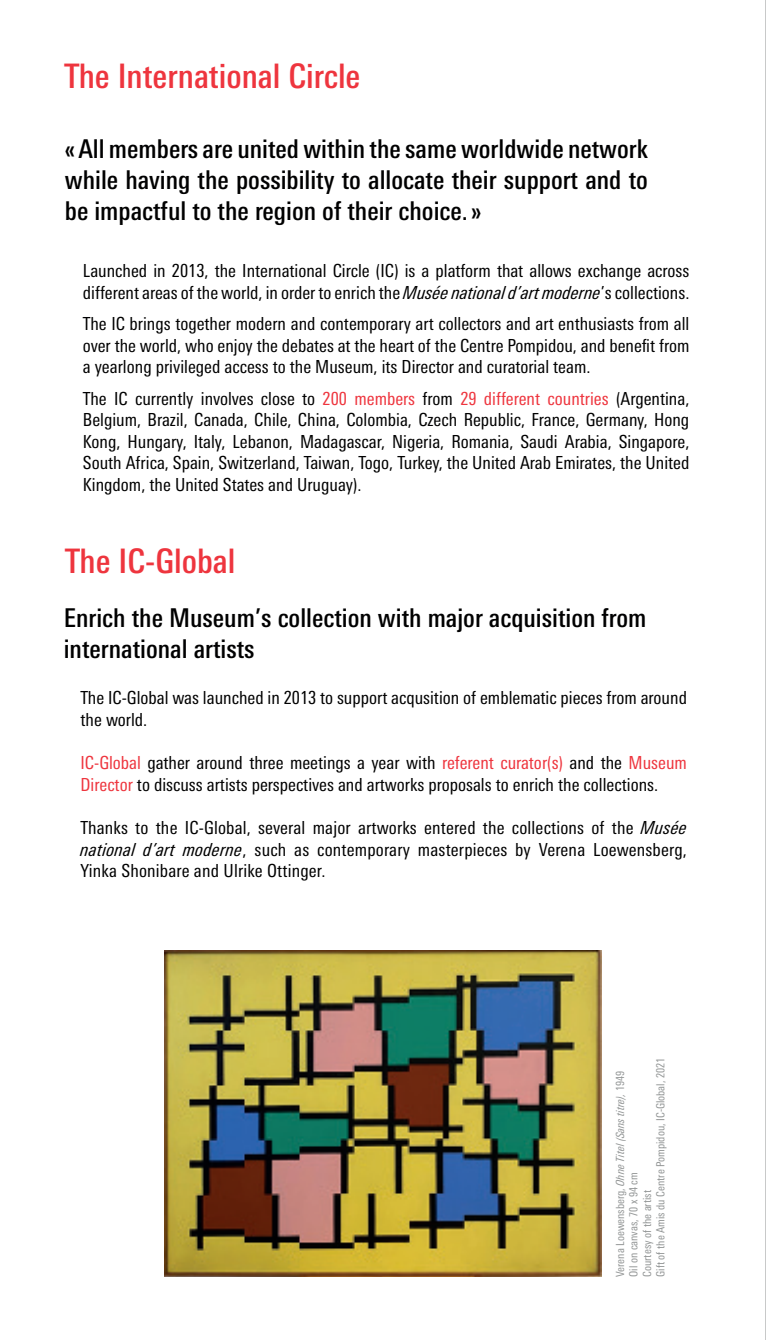
<style>
.page{position:relative;width:766px;height:1340px;background:#fff}
.page>*{position:absolute;margin:0;border:0;box-sizing:border-box;transform-origin:0 0}
.t1{font:500 condensed 33.75px "Univers Next Pro";color:#ee353e}
.t2{font:500 condensed 25.88px/31.1px "Univers Next Pro";color:#000001;text-align:justify}
.t3{font:condensed 18px/21.6px "Univers Next Pro";color:#000001}
.t4{font:condensed 11.25px/13.5px "Univers Next Pro";color:#929595}
.s1{font-style:italic}
.s2{color:#ee353e}
</style>
<div class="page">
<img style="left:165px;top:950px;width:436px;height:326px">
<hr style="left:765px;top:0;width:1px;height:1339px;background:#929595">
<h1 class="t1" style="left:64px;top:57px;width:298px">The International Circle</h1>
<h2 class="t2" style="left:65px;top:133px;width:584px">« All members are united within the same worldwide network while having the possibility to allocate their support and to be impactful to the region of their choice. »</h2>
<p class="t3" style="left:83px;top:260px;width:607px">Launched in 2013, the International Circle (IC) is a platform that allows exchange across different areas of the world, in order to enrich the <span class="s1">Musée national d’art moderne</span>’s collections.</p>
<p class="t3" style="left:83px;top:313px;width:608px;text-align:justify">The IC brings together modern and contemporary art collectors and art enthusiasts from all over the world, who enjoy the debates at the heart of the Centre Pompidou, and benefit from a yearlong privileged access to the Museum, its Director and curatorial team.</p>
<p class="t3" style="left:83px;top:387px;width:607px;text-align:justify">The IC currently involves close to <span class="s2">200 members</span> from <span class="s2">29 different countries</span> (Argentina, Belgium, Brazil, Canada, Chile, China, Colombia, Czech Republic, France, Germany, Hong Kong, Hungary, Italy, Lebanon, Madagascar, Nigeria, Romania, Saudi Arabia, Singapore, South Africa, Spain, Switzerland, Taiwan, Togo, Turkey, the United Arab Emirates, the United Kingdom, the United States and Uruguay).</p>
<h1 class="t1" style="left:65px;top:541px;width:172px">The IC-Global</h1>
<h2 class="t2" style="left:64px;top:602px;width:584px">Enrich the Museum’s collection with major acquisition from international artists</h2>
<p class="t3" style="left:81px;top:687px;width:607px">The IC-Global was launched in 2013 to support acqusition of emblematic pieces from around the world.</p>
<p class="t3" style="left:81px;top:751px;width:607px"><span class="s2">IC-Global</span> gather around three meetings a year with <span class="s2">referent curator(s)</span> and the <span class="s2">Museum<br>Director</span> to discuss artists perspectives and artworks proposals to enrich the collections.</p>
<p class="t3" style="left:81px;top:816px;width:607px;text-align:justify">Thanks to the IC-Global, several major artworks entered the collections of the <span class="s1">Musée national d’art moderne</span>, such as contemporary masterpieces by Verena Loewensberg, Yinka Shonibare and Ulrike Ottinger.</p>
<p class="t4" style="left:613px;top:1276px;width:220px;rotate:-90deg">Verena Loewensberg, <span class="s1">Ohne Titel (Sans titre),</span> 1949<br>Oil on canvas, 70 x 94 cm<br>Courtesy of the artist<br>Gift of the Amis du Centre Pompidou, IC-Global, 2021</p>
</div>
